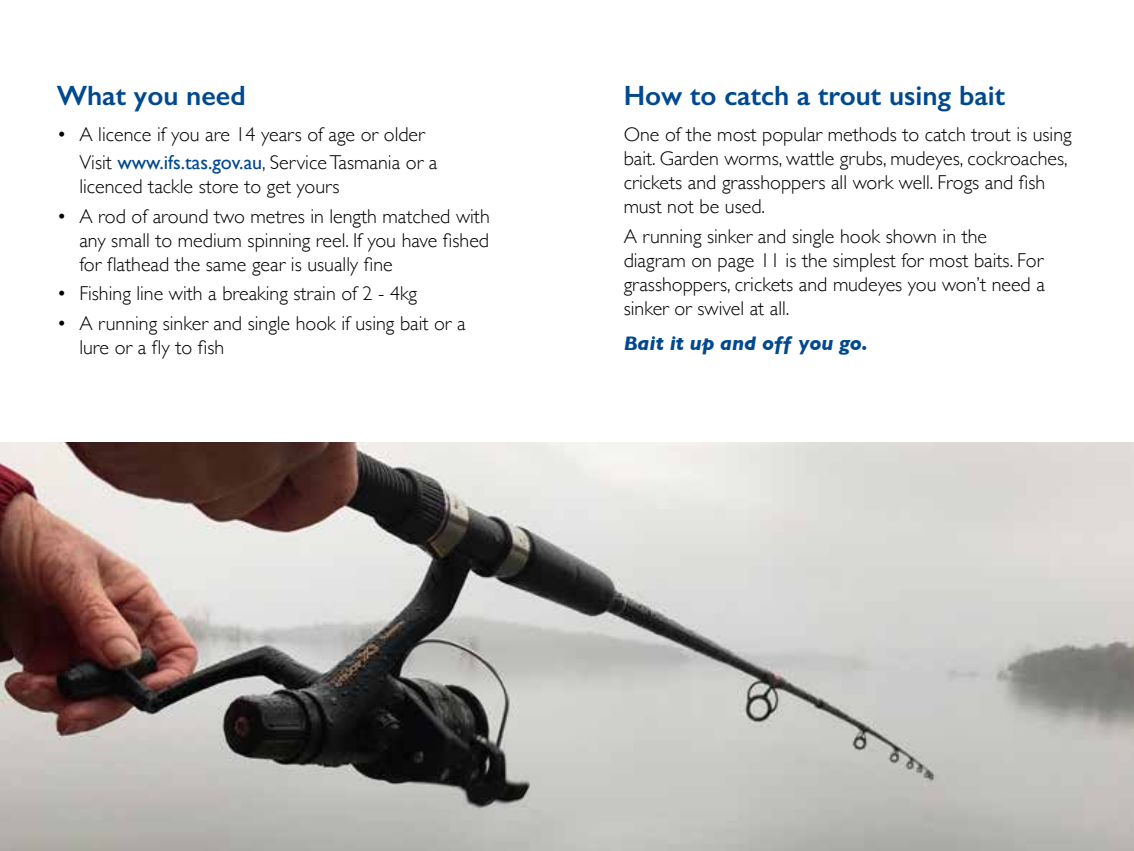
<style>
.page{position:relative;width:1134px;height:851px;background:#fff}
.page>*{position:absolute;margin:0;border:0;box-sizing:border-box;transform-origin:0 0}
.t1{font:600 28px "Gill Sans";color:#004990}
.t2{font:300 20px/24px "Gill Sans";color:#000}
.t3{font:italic 700 20px "Gill Sans";color:#004990}
.s1{font-weight:400;color:#004990}
</style>
<div class="page">
<img style="left:0;top:442px;width:1134px;height:408px">
<h1 class="t1" style="left:57px;top:79px;width:190px">What you need</h1>
<p class="t2" style="left:79px;top:119px;width:360px;line-height:28px;text-indent:-23px">• A licence if you are 14 years of age or older<br>Visit <span class="s1">www.ifs.tas.gov.au</span>, Service Tasmania or a</p>
<p class="t2" style="left:79px;top:173px;width:262px">licenced tackle store to get yours</p>
<p class="t2" style="left:79px;top:203px;width:412px;text-align:justify;text-indent:-23px">• A rod of around two metres in length matched with any small to medium spinning reel. If you have fished for flathead the same gear is usually fine</p>
<p class="t2" style="left:57px;top:281px;width:362px">• Fishing line with a breaking strain of 2 - 4kg</p>
<p class="t2" style="left:79px;top:310px;width:388px;text-indent:-23px">• A running sinker and single hook if using bait or a lure or a fly to fish</p>
<h1 class="t1" style="left:624px;top:79px;width:383px">How to catch a trout using bait</h1>
<p class="t2" style="left:624px;top:121px;width:449px">One of the most popular methods to catch trout is using bait. Garden worms, wattle grubs, mudeyes, cockroaches, crickets and grasshoppers all work well. Frogs and fish must not be used.</p>
<p class="t2" style="left:624px;top:223px;width:423px">A running sinker and single hook shown in the diagram on page 11 is the simplest for most baits. For grasshoppers, crickets and mudeyes you won’t need a sinker or swivel at all.</p>
<p class="t3" style="left:624px;top:331px;width:246px">Bait it up and off you go.</p>
</div>
